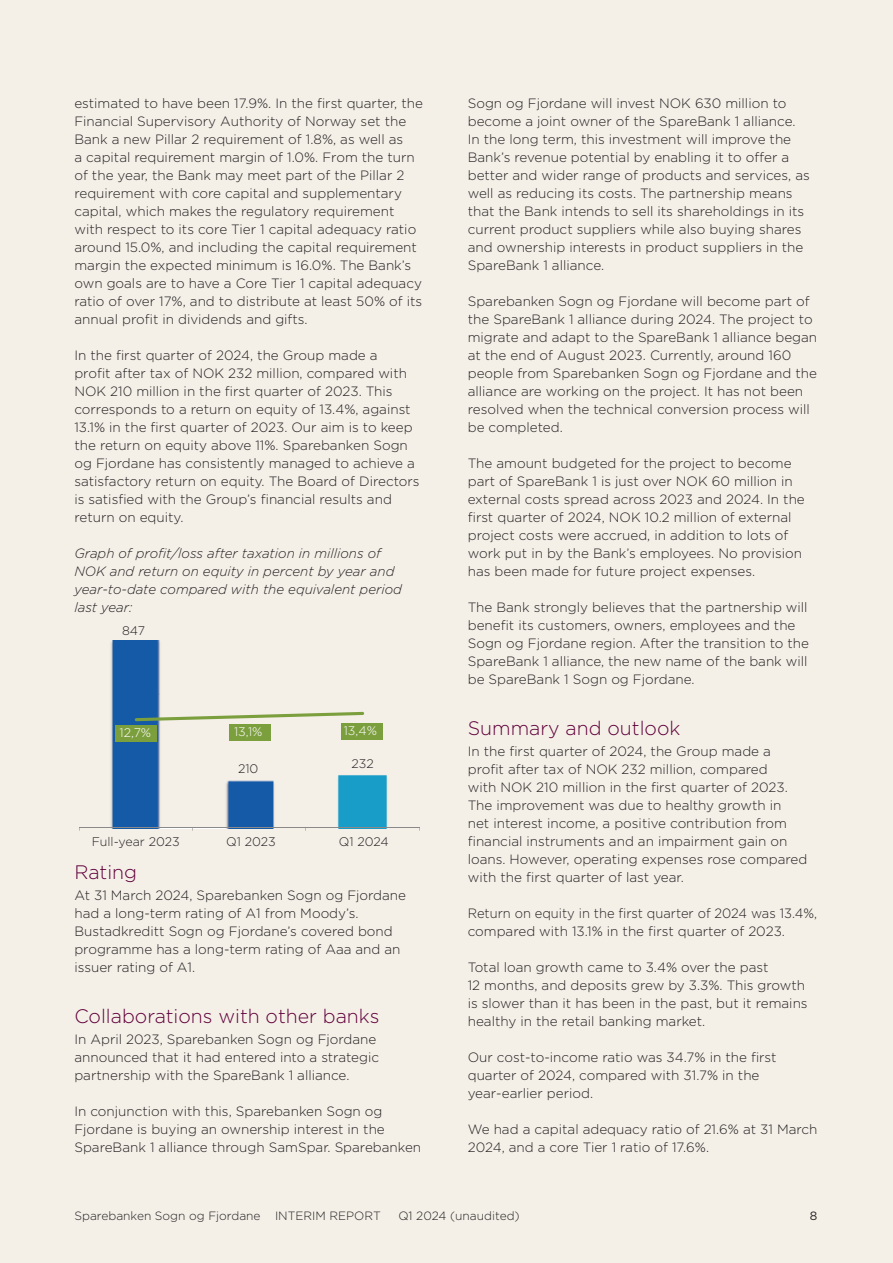
<style>
.page{position:relative;width:893px;height:1263px;background:#f4f0e8}
.page>*{position:absolute;margin:0;border:0;box-sizing:border-box;transform-origin:0 0}
.t1{font:300 19.5px "Gotham";color:#60003a}
.t2{font:300 13.5px/18px "Gotham";color:#231f20}
.t3{font:italic 300 13.5px/18px "Gotham";color:#231f20}
.t4{font:300 13.5px/18px "Gotham";color:#231f20;scale:.96 1}
.t5{font:300 12.45px "Gotham";color:#231f20}
.t6{font:300 12.45px "Gotham";color:#fff}
.t7{font:300 12px "Gotham";color:#231f20}
.t8{font:12px "Gotham";color:#231f20}
</style>
<div class="page">
<div style="left:338px;top:775px;width:49px;height:52px;background:#189cc8"></div>
<img style="left:111px;top:640px;width:163px;height:187px">
<hr style="left:79px;top:827px;width:341px;height:1px;background:#8a898a">
<svg style="left:135px;top:712px;width:229px;height:9px"></svg>
<div style="left:115px;top:725px;width:42px;height:17px;background:#7c9f3e"></div>
<div style="left:229px;top:724px;width:42px;height:17px;background:#7c9f3e"></div>
<div style="left:341px;top:723px;width:42px;height:17px;background:#7c9f3e"></div>
<p class="t2" style="left:74px;top:94px;width:350px">estimated to have been 17.9%. In the first quarter, the Financial Supervisory Authority of Norway set the Bank a new Pillar 2 requirement of 1.8%, as well as<br>a capital requirement margin of 1.0%. From the turn of the year, the Bank may meet part of the Pillar 2 requirement with core capital and supplementary capital, which makes the regulatory requirement with respect to its core Tier 1 capital adequacy ratio around 15.0%, and including the capital requirement margin the expected minimum is 16.0%. The Bank’s own goals are to have a Core Tier 1 capital adequacy ratio of over 17%, and to distribute at least 50% of its annual profit in dividends and gifts.</p>
<p class="t2" style="left:74px;top:346px;width:347px">In the first quarter of 2024, the Group made a<br>profit after tax of NOK 232 million, compared with NOK 210 million in the first quarter of 2023. This corresponds to a return on equity of 13.4%, against 13.1% in the first quarter of 2023. Our aim is to keep the return on equity above 11%. Sparebanken Sogn og Fjordane has consistently managed to achieve a satisfactory return on equity. The Board of Directors is satisfied with the Group’s financial results and return on equity.</p>
<p class="t3" style="left:74px;top:544px;width:329px">Graph of profit/loss after taxation in millions of NOK and return on equity in percent by year and year-to-date compared with the equivalent period last year:</p>
<p class="t5" style="left:122px;top:622px;width:24px">847</p>
<p class="t6" style="left:120px;top:725px;width:33px">12,7%</p>
<p class="t6" style="left:234px;top:724px;width:30px">13,1%</p>
<p class="t6" style="left:344px;top:723px;width:35px">13,4%</p>
<p class="t5" style="left:238px;top:761px;width:22px">210</p>
<p class="t5" style="left:351px;top:756px;width:24px">232</p>
<p class="t5" style="left:92px;top:834px;width:90px">Full-year 2023</p>
<p class="t5" style="left:226px;top:834px;width:51px">Q1 2023</p>
<p class="t5" style="left:339px;top:834px;width:51px">Q1 2024</p>
<h1 class="t1" style="left:74px;top:860px;width:64px">Rating</h1>
<p class="t2" style="left:74px;top:886px;width:333px">At 31 March 2024, Sparebanken Sogn og Fjordane had a long-term rating of A1 from Moody’s.<br>Bustadkreditt Sogn og Fjordane’s covered bond programme has a long-term rating of Aaa and an issuer rating of A1.</p>
<h1 class="t1" style="left:74px;top:1004px;width:307px">Collaborations with other banks</h1>
<p class="t2" style="left:74px;top:1030px;width:306px">In April 2023, Sparebanken Sogn og Fjordane announced that it had entered into a strategic partnership with the SpareBank 1 alliance.</p>
<p class="t2" style="left:74px;top:1102px;width:348px">In conjunction with this, Sparebanken Sogn og<br>Fjordane is buying an ownership interest in the<br>SpareBank 1 alliance through SamSpar. Sparebanken</p>
<p class="t2" style="left:468px;top:94px;width:344px">Sogn og Fjordane will invest NOK 630 million to become a joint owner of the SpareBank 1 alliance.<br>In the long term, this investment will improve the Bank’s revenue potential by enabling it to offer a better and wider range of products and services, as well as reducing its costs. The partnership means that the Bank intends to sell its shareholdings in its current product suppliers while also buying shares and ownership interests in product suppliers in the SpareBank 1 alliance.</p>
<p class="t2" style="left:468px;top:292px;width:351px">Sparebanken Sogn og Fjordane will become part of the SpareBank 1 alliance during 2024. The project to migrate and adapt to the SpareBank 1 alliance began at the end of August 2023. Currently, around 160 people from Sparebanken Sogn og Fjordane and the alliance are working on the project. It has not been resolved when the technical conversion process will be completed.</p>
<p class="t2" style="left:468px;top:454px;width:339px">The amount budgeted for the project to become part of SpareBank 1 is just over NOK 60 million in external costs spread across 2023 and 2024. In the first quarter of 2024, NOK 10.2 million of external project costs were accrued, in addition to lots of work put in by the Bank’s employees. No provision has been made for future project expenses.</p>
<p class="t2" style="left:468px;top:598px;width:343px">The Bank strongly believes that the partnership will benefit its customers, owners, employees and the Sogn og Fjordane region. After the transition to the SpareBank 1 alliance, the new name of the bank will be SpareBank 1 Sogn og Fjordane.</p>
<h1 class="t1" style="left:468px;top:716px;width:214px">Summary and outlook</h1>
<p class="t2" style="left:468px;top:742px;width:341px">In the first quarter of 2024, the Group made a profit after tax of NOK 232 million, compared<br>with NOK 210 million in the first quarter of 2023.<br>The improvement was due to healthy growth in<br>net interest income, a positive contribution from financial instruments and an impairment gain on loans. However, operating expenses rose compared with the first quarter of last year.</p>
<p class="t4" style="left:468px;top:904px;width:366px">Return on equity in the first quarter of 2024 was 13.4%, compared with 13.1% in the first quarter of 2023.</p>
<p class="t2" style="left:468px;top:958px;width:341px">Total loan growth came to 3.4% over the past<br>12 months, and deposits grew by 3.3%. This growth is slower than it has been in the past, but it remains healthy in the retail banking market.</p>
<p class="t2" style="left:468px;top:1048px;width:310px">Our cost-to-income ratio was 34.7% in the first quarter of 2024, compared with 31.7% in the year-earlier period.</p>
<p class="t2" style="left:468px;top:1120px;width:351px">We had a capital adequacy ratio of 21.6% at 31 March<br>2024, and a core Tier 1 ratio of 17.6%.</p>
<p class="t7" style="left:74px;top:1208px;width:308px">Sparebanken Sogn og Fjordane INTERIM REPORT</p>
<p class="t7" style="left:398px;top:1208px;width:123px">Q1 2024 (unaudited)</p>
<p class="t8" style="left:810px;top:1208px;width:9px">8</p>
</div>
